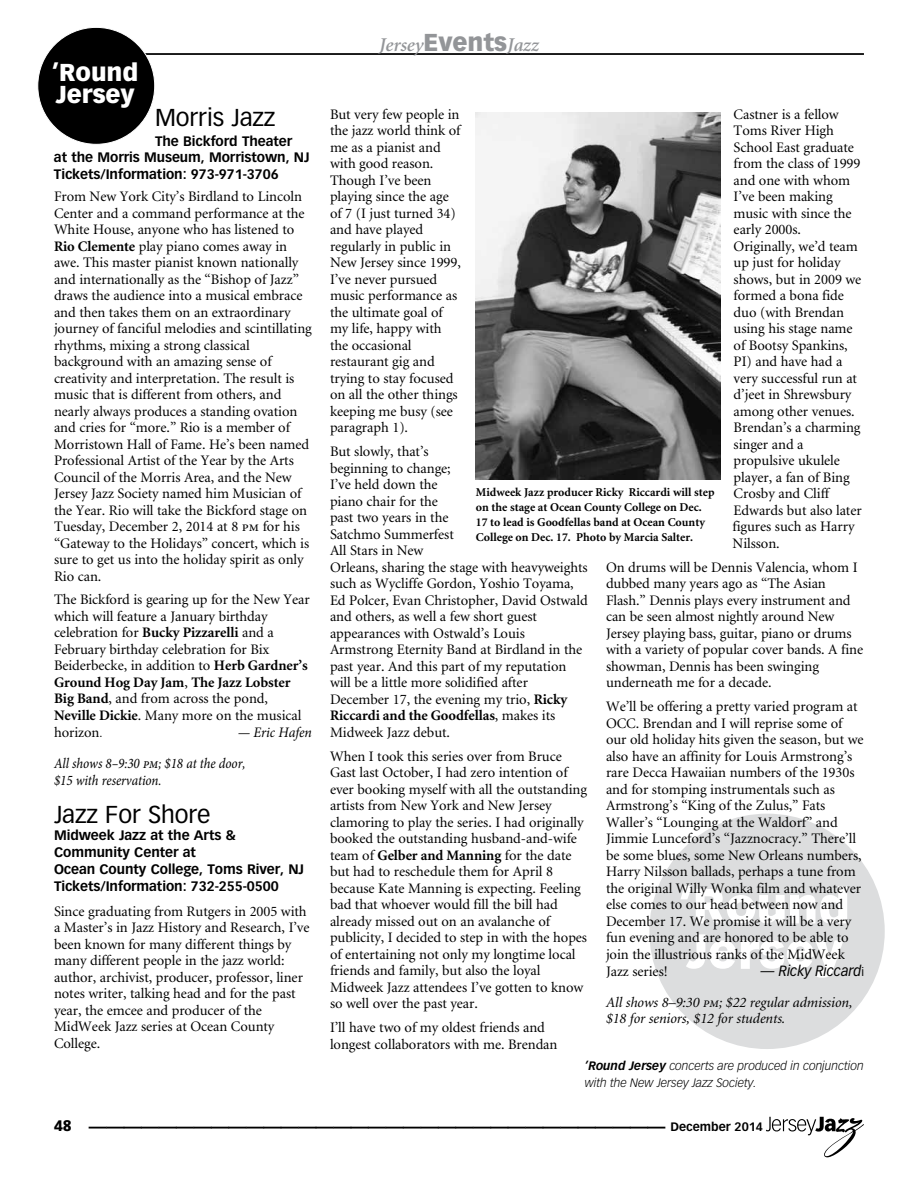
<style>
.page{position:relative;width:918px;height:1188px;background:#fff}
.page>*{position:absolute;margin:0;border:0;box-sizing:border-box;transform-origin:0 0}
.t1{font:700 36px "Vectora LH";color:#000}
.t2{font:24px "Vectora LH";letter-spacing:-.005em;color:#000}
.t3{font:900 24px/22.5px "Vectora LH";letter-spacing:-.005em;color:#fff}
.t4{font:italic 600 19.5px "Minion";letter-spacing:-.005em;color:#939598}
.t5{font:900 15px "Vectora LH";color:#000}
.t6{font:14.55px/16.5px "Minion";letter-spacing:-.005em;color:#000}
.t7{font:italic 14.55px/16.5px "Minion";letter-spacing:-.005em;color:#000}
.t8{font:italic 14.55px/30.8px "Minion Pro";letter-spacing:-.005em;color:#000;scale:.95 1}
.t9{font:italic 14.55px "Minion Pro";letter-spacing:-.005em;color:#000;scale:.9 1}
.t10{font:italic 14.55px "Vectora LH";letter-spacing:-.005em;color:#000;scale:.95 1}
.t11{font:700 13.5px/17px "Vectora LH";letter-spacing:-.005em;color:#000}
.t12{font:700 12px/15px "Minion";color:#000}
.t13{font:italic 300 12px/16.5px "Vectora LH";letter-spacing:-.005em;color:#000}
.t14{font:700 12px "Vectora LH";color:#000}
.s1{font-weight:700}
.s2{font-family:"Minion Regular SC"}
.s3{font-family:"Vectora LH";font-size:11.55px}
.s4{font-family:"Vectora LH";font-weight:900;font-style:normal;font-size:24px}
.s5{font-style:normal;font-size:11.55px}
.s6{font-family:"Minion Italic SC";font-style:normal}
</style>
<div class="page">
<svg style="left:766px;top:1117px;width:98px;height:40px"></svg>
<div style="left:649px;top:814px;width:236px;height:235px;background:#dcddde;border-radius:50%"></div>
<svg style="left:681px;top:886px;width:166px;height:37px"></svg>
<svg style="left:686px;top:934px;width:157px;height:44px"></svg>
<hr style="left:54px;top:54px;width:810px;height:1px;background:#000">
<div style="left:38px;top:27px;width:117px;height:117px;background:#000;border-radius:50%"></div>
<img style="left:476px;top:112px;width:244px;height:368px">
<h2 class="t3" style="left:52px;top:61px;width:88px">’Round<br>Jersey</h2>
<h2 class="t2" style="left:155px;top:103px;width:122px">Morris Jazz</h2>
<p class="t11" style="left:54px;top:132px;width:257px;line-height:16.5px;text-indent:101px">The Bickford Theater<br>at the Morris Museum, Morristown, NJ<br>Tickets/Information: 973-971-3706</p>
<p class="t6" style="left:54px;top:189px;width:259px">From New York City’s Birdland to Lincoln Center and a command performance at the White House, anyone who has listened to <span class="s1">Rio Clemente</span> play piano comes away in awe. This master pianist known nationally and internationally as the “Bishop of Jazz” draws the audience into a musical embrace and then takes them on an extraordinary journey of fanciful melodies and scintillating rhythms, mixing a strong classical background with an amazing sense of creativity and interpretation. The result is music that is different from others, and nearly always produces a standing ovation and cries for “more.” Rio is a member of Morristown Hall of Fame. He’s been named Professional Artist of the Year by the Arts Council of the Morris Area, and the New Jersey Jazz Society named him Musician of the Year. Rio will take the Bickford stage on Tuesday, December 2, 2014 at 8 <span class="s2">pm</span> for his “Gateway to the Holidays” concert, which is sure to get us into the holiday spirit as only Rio can.</p>
<p class="t6" style="left:54px;top:592px;width:257px">The Bickford is gearing up for the New Year which will feature a January birthday celebration for <span class="s1">Bucky Pizzarelli</span> and a February birthday celebration for Bix Beiderbecke, in addition to <span class="s1">Herb Gardner’s Ground Hog Day Jam</span>, <span class="s1">The Jazz Lobster Big Band</span>, and from across the pond, <span class="s1">Neville Dickie</span>. Many more on the musical horizon<span class="s3">.</span></p>
<p class="t8" style="left:54px;top:717px;width:273px;text-indent:184px">— Eric Hafen<br>All shows 8–9:30 pm; $18 at the door,</p>
<p class="t9" style="left:54px;top:770px;width:121px">$15 with reservation.</p>
<h2 class="t2" style="left:54px;top:801px;width:158px">Jazz For Shore</h2>
<p class="t11" style="left:54px;top:827px;width:252px">Midweek Jazz at the Arts &amp;<br>Community Center at<br>Ocean County College, Toms River, NJ<br>Tickets/Information: 732-255-0500</p>
<p class="t6" style="left:54px;top:903px;width:257px">Since graduating from Rutgers in 2005 with a Master’s in Jazz History and Research, I’ve been known for many different things by many different people in the jazz world: author, archivist, producer, professor, liner notes writer, talking head and for the past year, the emcee and producer of the MidWeek Jazz series at Ocean County College.</p>
<h3 class="t4" style="left:379px;top:35px;width:161px">Jersey<span class="s4">Events</span>Jazz</h3>
<p class="t6" style="left:733px;top:107px;width:131px">Castner is a fellow<br>Toms River High<br>School East graduate from the class of 1999 and one with whom<br>I’ve been making music with since the early 2000s.<br>Originally, we’d team up just for holiday shows, but in 2009 we formed a bona fide duo (with Brendan using his stage name of Bootsy Spankins,<br>PI) and have had a very successful run at d’jeet in Shrewsbury among other venues.<br>Brendan’s a charming singer and a propulsive ukulele player, a fan of Bing<br>Crosby and Cliff<br>Edwards but also later figures such as Harry<br>Nilsson.</p>
<p class="t6" style="left:606px;top:559px;width:259px">On drums will be Dennis Valencia, whom I dubbed many years ago as “The Asian Flash.” Dennis plays every instrument and can be seen almost nightly around New Jersey playing bass, guitar, piano or drums with a variety of popular cover bands. A fine showman, Dennis has been swinging underneath me for a decade.</p>
<p class="t6" style="left:606px;top:699px;width:259px">We’ll be offering a pretty varied program at OCC. Brendan and I will reprise some of our old holiday hits given the season, but we also have an affinity for Louis Armstrong’s rare Decca Hawaiian numbers of the 1930s and for stomping instrumentals such as Armstrong’s “King of the Zulus,” Fats Waller’s “Lounging at the Waldorf” and Jimmie Lunceford’s “Jazznocracy.” There’ll be some blues, some New Orleans numbers, Harry Nilsson ballads, perhaps a tune from the original Willy Wonka film and whatever else comes to our head between now and December 17. We promise it will be a very fun evening and are honored to be able to join the illustrious ranks of the MidWeek Jazz series!</p>
<p class="t6" style="left:330px;top:107px;width:132px">But very few people in the jazz world think of me as a pianist and with good reason.<br>Though I’ve been playing since the age of 7 (I just turned 34) and have played regularly in public in<br>New Jersey since 1999,<br>I’ve never pursued music performance as the ultimate goal of my life, happy with the occasional restaurant gig and trying to stay focused on all the other things keeping me busy (see paragraph 1).</p>
<p class="t6" style="left:330px;top:444px;width:259px">But slowly, that’s<br>beginning to change;<br>I’ve held down the<br>piano chair for the<br>past two years in the<br>Satchmo Summerfest<br>All Stars in New<br>Orleans, sharing the stage with heavyweights such as Wycliffe Gordon, Yoshio Toyama,<br>Ed Polcer, Evan Christopher, David Ostwald and others, as well a few short guest appearances with Ostwald’s Louis<br>Armstrong Eternity Band at Birdland in the past year. And this part of my reputation will be a little more solidified after<br>December 17, the evening my trio, <span class="s1">Ricky<br>Riccardi and the Goodfellas</span>, makes its<br>Midweek Jazz debut.</p>
<p class="t6" style="left:330px;top:748px;width:259px">When I took this series over from Bruce Gast last October, I had zero intention of ever booking myself with all the outstanding artists from New York and New Jersey clamoring to play the series. I had originally booked the outstanding husband-and-wife team of <span class="s1">Gelber and Manning</span> for the date but had to reschedule them for April 8 because Kate Manning is expecting. Feeling bad that whoever would fill the bill had already missed out on an avalanche of publicity, I decided to step in with the hopes of entertaining not only my longtime local friends and family, but also the loyal Midweek Jazz attendees I’ve gotten to know so well over the past year.</p>
<p class="t6" style="left:330px;top:1020px;width:229px">I’ll have two of my oldest friends and longest collaborators with me. Brendan</p>
<p class="t12" style="left:476px;top:485px;width:240px">Midweek Jazz producer Ricky Riccardi will step on the stage at Ocean County College on Dec.<br>17 to lead is Goodfellas band at Ocean County College on Dec. 17. Photo by Marcia Salter.</p>
<p class="t10" style="left:761px;top:963px;width:110px">— Ricky Riccard<span class="s5">i</span></p>
<p class="t7" style="left:606px;top:995px;width:248px">All shows 8–9:30 <span class="s6">pm;</span> $22 regular admission, $18 for seniors, $12 for students.</p>
<p class="t13" style="left:585px;top:1058px;width:280px"><span class="s1">’Round Jersey</span> concerts are produced in conjunction with the New Jersey Jazz Society.</p>
<p class="t5" style="left:54px;top:1117px;width:19px">48</p>
<h1 class="t1" style="left:72px;top:1089px;width:19px">D</h1>
<p class="t14" style="left:671px;top:1120px;width:94px">December 2014</p>
</div>
